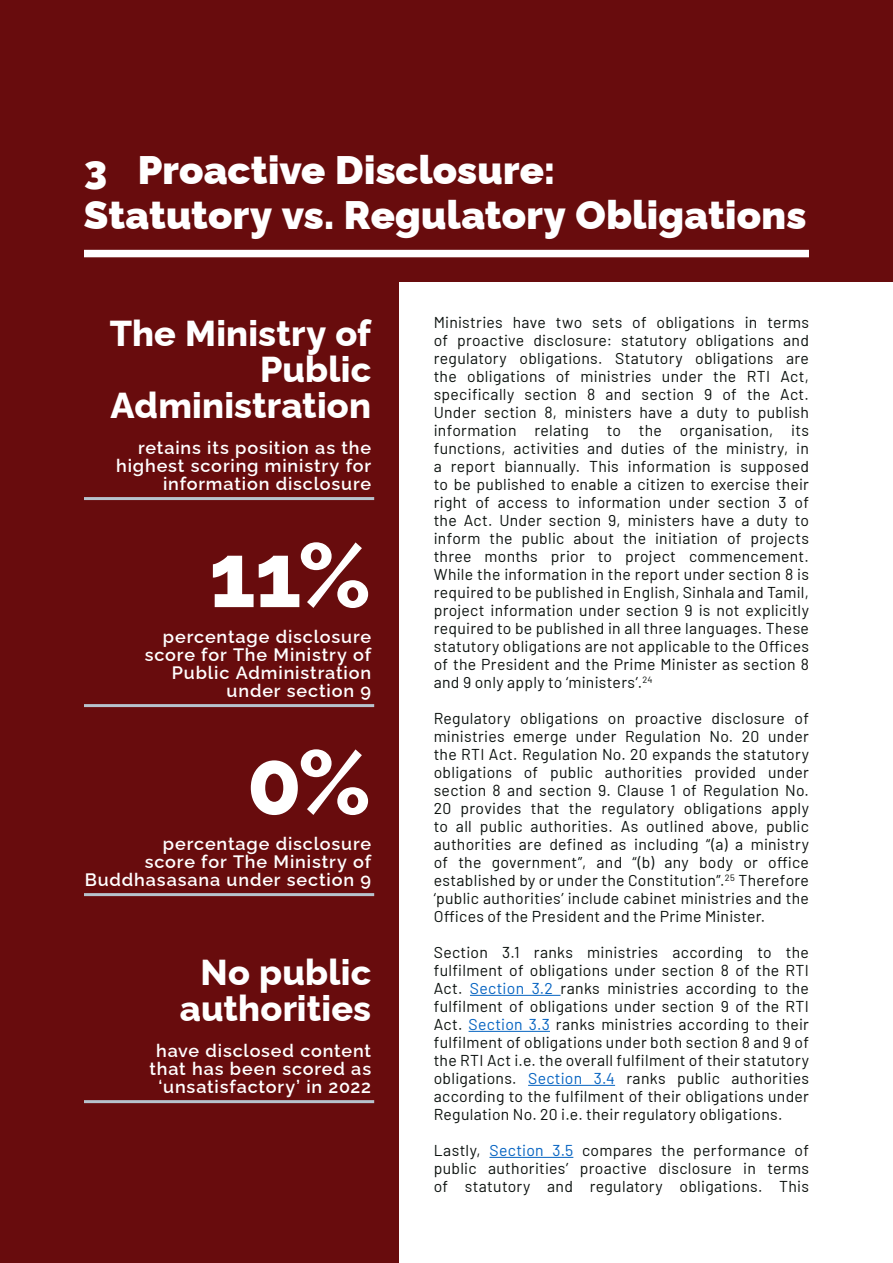
<style>
.page{position:relative;width:893px;height:1263px;background:#fff}
.page>*{position:absolute;margin:0;border:0;box-sizing:border-box;transform-origin:0 0}
.t1{font:800 90px "Raleway";color:#fff}
.t2{font:900 39.75px/45px "Raleway";letter-spacing:.005em;color:#fff}
.t3{font:800 36px/36px "Raleway";letter-spacing:.005em;color:#fff;text-align:right}
.t4{font:600 18px/18px "Raleway";letter-spacing:.045em;color:#fff;text-align:right}
.t5{font:15.75px/18px "Barlow";letter-spacing:.02em;color:#0a100d;text-align:justify}
.s1{color:#0563c1}
</style>
<div class="page">
<div style="left:0;top:0;width:893px;height:282px;background:#680c0d"></div>
<div style="left:0;top:282px;width:398px;height:981px;background:#680c0d"></div>
<div style="left:84px;top:250px;width:725px;height:7px;background:#fff"></div>
<hr style="left:470px;top:995px;width:91px;height:1px;background:#0563c1">
<hr style="left:469px;top:1031px;width:81px;height:1px;background:#0563c1">
<hr style="left:528px;top:1085px;width:87px;height:1px;background:#0563c1">
<hr style="left:489px;top:1157px;width:84px;height:1px;background:#0563c1">
<hr style="left:84px;top:497px;width:290px;height:3px;background:#b7c3cd">
<hr style="left:84px;top:704px;width:290px;height:3px;background:#b7c3cd">
<hr style="left:84px;top:893px;width:290px;height:3px;background:#b7c3cd">
<hr style="left:84px;top:1100px;width:290px;height:3px;background:#b7c3cd">
<h2 class="t2" style="left:84px;top:143px;width:724px">3 Proactive Disclosure:<br>Statutory vs. Regulatory Obligations</h2>
<h3 class="t3" style="left:110px;top:311px;width:263px">The Ministry of<br>Public<br>Administration</h3>
<p class="t4" style="left:116px;top:437px;width:257px">retains its position as the highest scoring ministry for information disclosure</p>
<h1 class="t1" style="left:209px;top:503px;width:164px">11%</h1>
<p class="t4" style="left:145px;top:644px;width:228px">score for The Ministry of<br>Public Administration under section 9</p>
<p class="t4" style="left:163px;top:626px;width:210px">percentage disclosure</p>
<h1 class="t1" style="left:247px;top:710px;width:126px">0%</h1>
<p class="t4" style="left:85px;top:851px;width:288px">score for The Ministry of<br>Buddhasasana under section 9</p>
<p class="t4" style="left:163px;top:833px;width:210px">percentage disclosure</p>
<h3 class="t3" style="left:180px;top:950px;width:193px;text-align:center">No public authorities</h3>
<p class="t4" style="left:149px;top:1040px;width:223px;text-align:center">have disclosed content that has been scored as ‘unsatisfactory’ in 2022</p>
<p class="t5" style="left:434px;top:312px;width:377px">Ministries have two sets of obligations in terms of proactive disclosure: statutory obligations and regulatory obligations. Statutory obligations are the obligations of ministries under the RTI Act, specifically section 8 and section 9 of the Act.<br>Under section 8, ministers have a duty to publish information relating to the organisation, its functions, activities and duties of the ministry, in a report biannually. This information is supposed to be published to enable a citizen to exercise their right of access to information under section 3 of the Act. Under section 9, ministers have a duty to inform the public about the initiation of projects three months prior to project commencement.<br>While the information in the report under section 8 is required to be published in English, Sinhala and Tamil, project information under section 9 is not explicitly required to be published in all three languages. These statutory obligations are not applicable to the Offices of the President and the Prime Minister as section 8 and 9 only apply to ‘ministers’.<sup>24</sup></p>
<p class="t5" style="left:434px;top:708px;width:377px">Regulatory obligations on proactive disclosure of ministries emerge under Regulation No. 20 under the RTI Act. Regulation No. 20 expands the statutory obligations of public authorities provided under section 8 and section 9. Clause 1 of Regulation No.<br>20 provides that the regulatory obligations apply to all public authorities. As outlined above, public authorities are defined as including “(a) a ministry of the government”, and “(b) any body or office established by or under the Constitution”.<sup>25</sup> Therefore ‘public authorities’ include cabinet ministries and the Offices of the President and the Prime Minister.</p>
<p class="t5" style="left:434px;top:942px;width:377px">Section 3.1 ranks ministries according to the fulfilment of obligations under section 8 of the RTI Act. <span class="s1">Section 3.2</span> ranks ministries according to the fulfilment of obligations under section 9 of the RTI Act. <span class="s1">Section 3.3</span> ranks ministries according to their fulfilment of obligations under both section 8 and 9 of the RTI Act i.e. the overall fulfilment of their statutory obligations. <span class="s1">Section 3.4</span> ranks public authorities according to the fulfilment of their obligations under Regulation No. 20 i.e. their regulatory obligations.</p>
<p class="t5" style="left:434px;top:1140px;width:377px">Lastly, <span class="s1">Section 3.5</span> compares the performance of public authorities’ proactive disclosure in terms of statutory and regulatory obligations. This</p>
</div>
